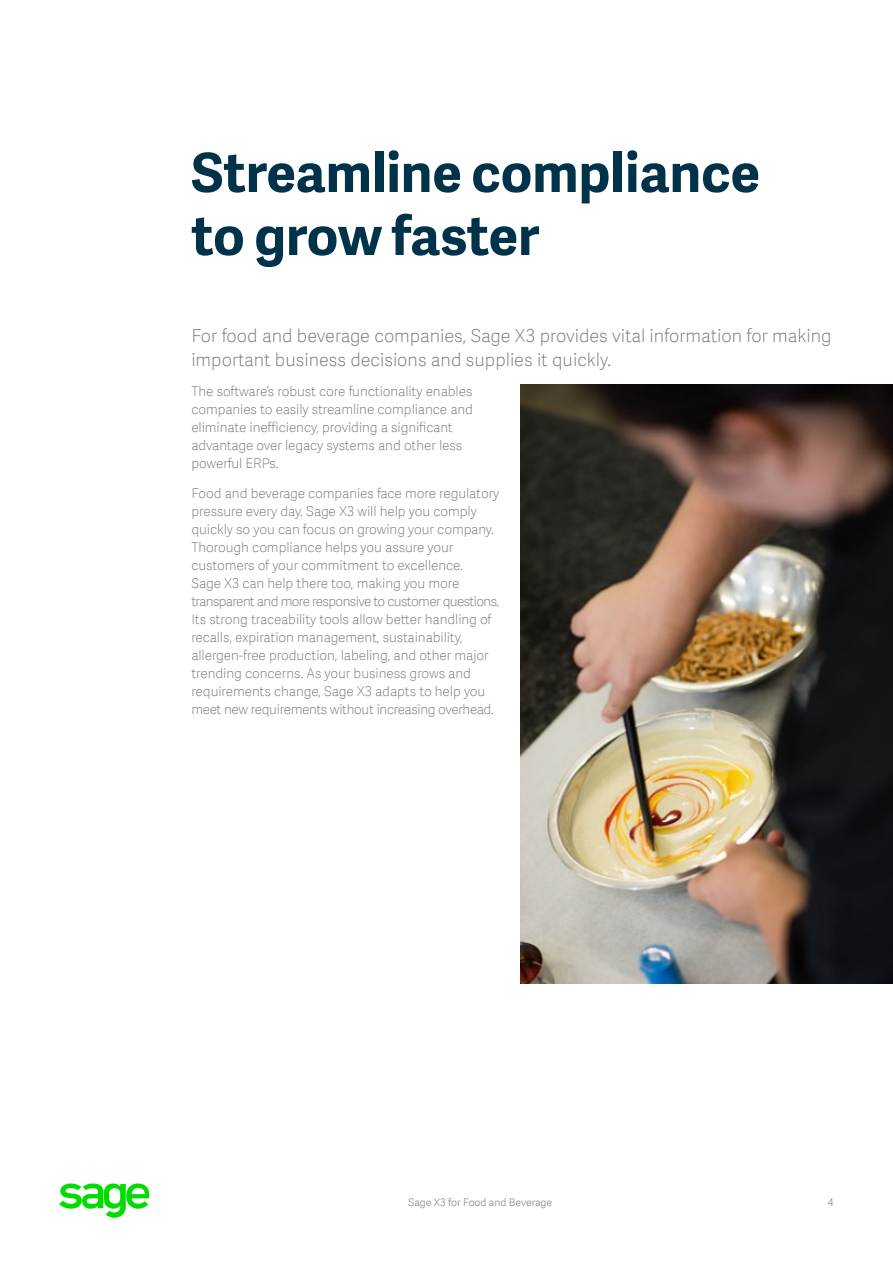
<style>
.page{position:relative;width:893px;height:1263px;background:#fff}
.page>*{position:absolute;margin:0;border:0;box-sizing:border-box;transform-origin:0 0}
.t1{font:700 54px/63px "Adelle Sans SAGE";color:#003349}
.t2{font:18px/24px "Adelle Sans SAGE Th";color:#75787b}
.t3{font:13.5px/18px "Adelle Sans SAGE Th";letter-spacing:-.005em;color:#75787b}
.t4{font:10.5px "Adelle Sans SAGE Lt";letter-spacing:-.01em;color:#888b8d}
</style>
<div class="page">
<svg style="left:59px;top:1183px;width:91px;height:35px"></svg>
<img style="left:520px;top:384px;width:372px;height:600px">
<h1 class="t1" style="left:191px;top:139px;width:570px">Streamline compliance to grow faster</h1>
<h2 class="t2" style="left:191px;top:323px;width:641px">For food and beverage companies, Sage X3 provides vital information for making important business decisions and supplies it quickly.</h2>
<p class="t3" style="left:191px;top:382px;width:283px">The software’s robust core functionality enables companies to easily streamline compliance and eliminate inefficiency, providing a significant advantage over legacy systems and other less powerful ERPs.</p>
<p class="t3" style="left:191px;top:484px;width:309px">Food and beverage companies face more regulatory pressure every day. Sage X3 will help you comply quickly so you can focus on growing your company.<br>Thorough compliance helps you assure your customers of your commitment to excellence.<br>Sage X3 can help there too, making you more transparent and more responsive to customer questions.<br>Its strong traceability tools allow better handling of recalls, expiration management, sustainability, allergen-free production, labeling, and other major trending concerns. As your business grows and requirements change, Sage X3 adapts to help you meet new requirements without increasing overhead.</p>
<p class="t4" style="left:408px;top:1195px;width:145px">Sage X3 for Food and Beverage</p>
<p class="t4" style="left:827px;top:1195px;width:7px">4</p>
</div>
